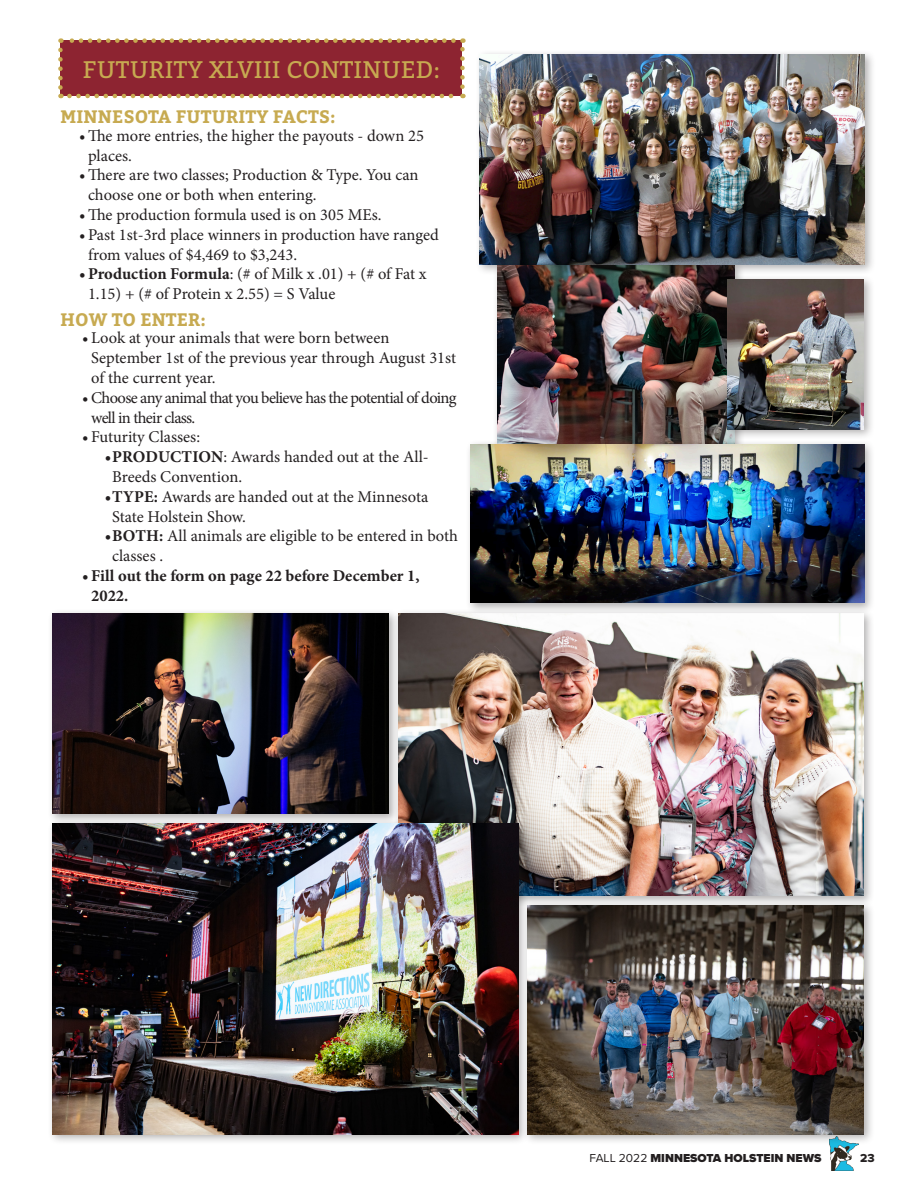
<style>
.page{position:relative;width:918px;height:1188px;background:#fff}
.page>*{position:absolute;margin:0;border:0;box-sizing:border-box;transform-origin:0 0}
.t1{font:24px "Bitter";letter-spacing:.01em;color:#c7aa51}
.Paragraph_Style_2{font:700 18px "Bitter";letter-spacing:.01em;color:#c7aa51}
.t2{font:16.5px/19.8px "Minion Pro";letter-spacing:-.005em;color:#231f20}
.t3{font:16.5px/19.8px "Minion Pro";letter-spacing:-.04em;color:#231f20}
.t4{font:700 16.5px/19.8px "Minion Pro";color:#231f20}
.t5{font:900 12px "Proxima Nova";color:#231f20}
.t6{font:12px "Proxima Nova Extrabld";color:#231f20}
.s1{font-weight:700}
.s2{font-weight:400}
</style>
<div class="page">
<img style="left:829px;top:1145px;width:29px;height:26px">
<div style="left:60px;top:41px;width:402px;height:55px;background:#8d2431"></div>
<svg style="left:58px;top:50px;width:5px;height:48px"></svg>
<svg style="left:69px;top:94px;width:394px;height:4px"></svg>
<svg style="left:460px;top:38px;width:5px;height:49px"></svg>
<svg style="left:60px;top:38px;width:394px;height:5px"></svg>
<div style="left:47px;top:608px;width:353px;height:217px;background:#231f20;opacity:.35"></div>
<img style="left:52px;top:613px;width:337px;height:201px">
<div style="left:393px;top:608px;width:482px;height:299px;background:#231f20;opacity:.35"></div>
<img style="left:398px;top:614px;width:466px;height:282px">
<div style="left:47px;top:818px;width:482px;height:327px;background:#231f20;opacity:.35"></div>
<img style="left:52px;top:823px;width:466px;height:311px">
<img style="left:498px;top:276px;width:224px;height:163px">
<div style="left:522px;top:900px;width:353px;height:245px;background:#231f20;opacity:.35"></div>
<img style="left:527px;top:905px;width:337px;height:229px">
<div style="left:465px;top:439px;width:410px;height:175px;background:#231f20;opacity:.35"></div>
<img style="left:471px;top:445px;width:393px;height:158px">
<div style="left:475px;top:49px;width:401px;height:227px;background:#231f20;opacity:.35"></div>
<img style="left:480px;top:54px;width:385px;height:210px">
<div style="left:722px;top:274px;width:153px;height:166px;background:#231f20;opacity:.35"></div>
<img style="left:728px;top:280px;width:136px;height:149px">
<p class="t1" style="left:83px;top:54px;width:359px">FUTURITY XLVIII CONTINUED:</p>
<p class="Paragraph_Style_2" style="left:61px;top:105px;width:276px">MINNESOTA FUTURITY FACTS:</p>
<p class="t2" style="left:88px;top:126px;width:337px;text-indent:-9px">• The more entries, the higher the payouts - down 25 places.</p>
<p class="t2" style="left:88px;top:165px;width:332px;text-indent:-9px">• There are two classes; Production &amp; Type. You can choose one or both when entering.</p>
<p class="t2" style="left:79px;top:205px;width:304px">• The production formula used is on 305 MEs.</p>
<p class="t2" style="left:88px;top:225px;width:352px;text-indent:-9px">• Past 1st-3rd place winners in production have ranged from values of $4,469 to $3,243.</p>
<p class="t2" style="left:88px;top:264px;width:340px;text-indent:-9px"><span class="s1">•Production Formula</span>: (# of Milk x .01) + (# of Fat x<br>1.15) + (# of Protein x 2.55) = S Value</p>
<p class="Paragraph_Style_2" style="left:61px;top:308px;width:147px">HOW TO ENTER:</p>
<p class="t2" style="left:91px;top:328px;width:367px;text-indent:-9px">• Look at your animals that were born between<br>September 1st of the previous year through August 31st of the current year.</p>
<p class="t3" style="left:91px;top:388px;width:367px;text-indent:-9px">• Choose any animal that you believe has the potential of doing well in their class.</p>
<p class="t2" style="left:82px;top:427px;width:119px">• Futurity Classes:</p>
<p class="t2" style="left:112px;top:447px;width:318px;text-indent:-7px"><span class="s1">•PRODUCTION</span>: Awards handed out at the All-<br>Breeds Convention.</p>
<p class="t2" style="left:112px;top:487px;width:318px;text-indent:-7px"><span class="s1">•TYPE:</span> Awards are handed out at the Minnesota<br>State Holstein Show.</p>
<p class="t2" style="left:112px;top:526px;width:347px;text-indent:-7px"><span class="s1">•BOTH:</span> All animals are eligible to be entered in both classes .</p>
<p class="t4" style="left:91px;top:566px;width:330px;text-indent:-9px">• Fill out the form on page 22 before December 1,<br>2022.</p>
<p class="t5" style="left:590px;top:1149px;width:234px"><span class="s2">FALL 2022</span> MINNESOTA HOLSTEIN NEWS</p>
<p class="t6" style="left:860px;top:1149px;width:16px">23</p>
</div>
